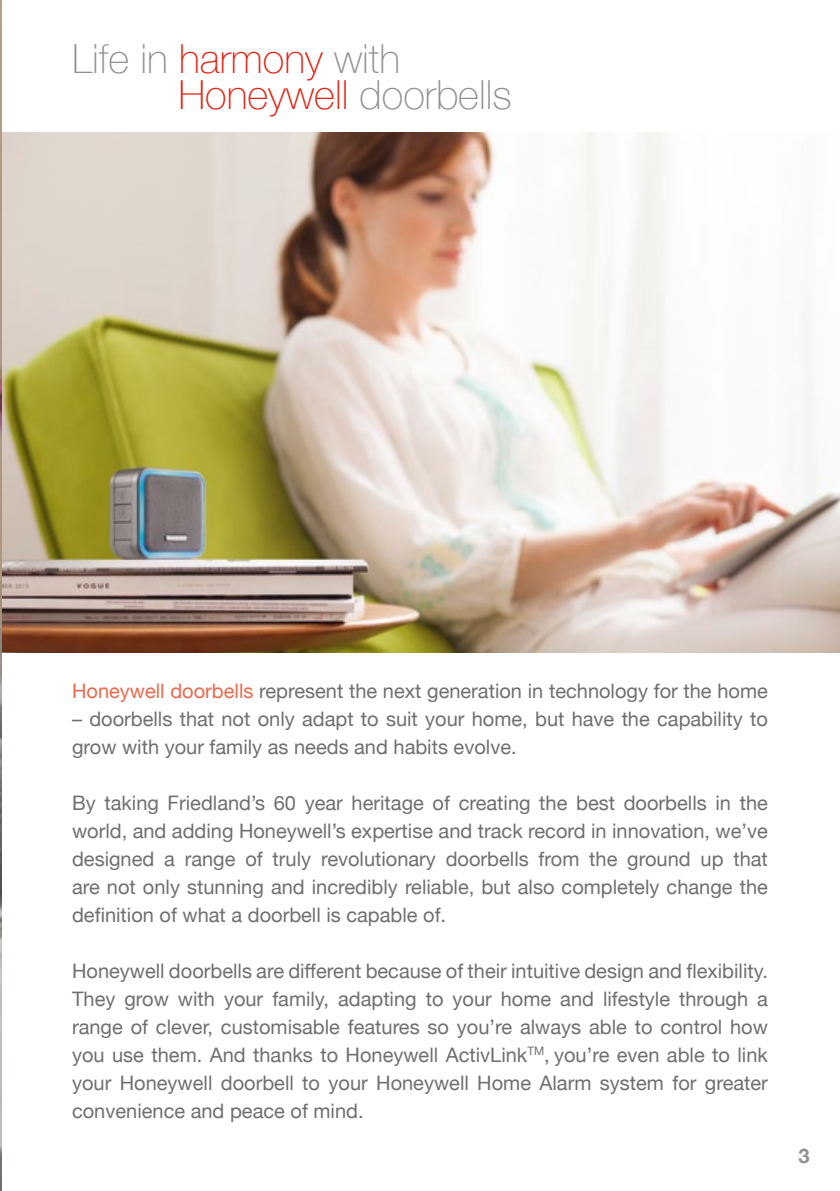
<style>
.page{position:relative;width:840px;height:1191px;background:#fff}
.page>*{position:absolute;margin:0;border:0;box-sizing:border-box;transform-origin:0 0}
.t1{font:100 40px/36.2px "Helvetica Neue";color:#909090}
.t2{font:20px/28px "Helvetica Neue";color:#706f6f;text-align:justify}
.t3{font:700 20px "Helvetica Neue";color:#909090}
.s1{color:#e42313}
.s2{color:#ed694b}
</style>
<div class="page">
<img style="left:1px;top:132px;width:838px;height:520px">
<img style="left:0;top:0;width:1px;height:1191px">
<h1 class="t1" style="left:178px;top:40px;width:335px;text-indent:-106px">Life in <span class="s1">harmony</span> with<br><span class="s1">Honeywell</span> doorbells</h1>
<p class="t2" style="left:72px;top:678px;width:696px"><span class="s2">Honeywell doorbells</span> represent the next generation in technology for the home</p>
<p class="t2" style="left:72px;top:706px;width:697px">– doorbells that not only adapt to suit your home, but have the capability to grow with your family as needs and habits evolve.</p>
<p class="t2" style="left:72px;top:790px;width:697px">By taking Friedland’s 60 year heritage of creating the best doorbells in the world, and adding Honeywell’s expertise and track record in innovation, we’ve designed a range of truly revolutionary doorbells from the ground up that are not only stunning and incredibly reliable, but also completely change the definition of what a doorbell is capable of.</p>
<p class="t2" style="left:72px;top:958px;width:697px">Honeywell doorbells are different because of their intuitive design and flexibility.<br>They grow with your family, adapting to your home and lifestyle through a range of clever, customisable features so you’re always able to control how you use them. And thanks to Honeywell ActivLink<sup>TM</sup>, you’re even able to link your Honeywell doorbell to your Honeywell Home Alarm system for greater convenience and peace of mind.</p>
<p class="t3" style="left:798px;top:1140px;width:13px">3</p>
</div>
